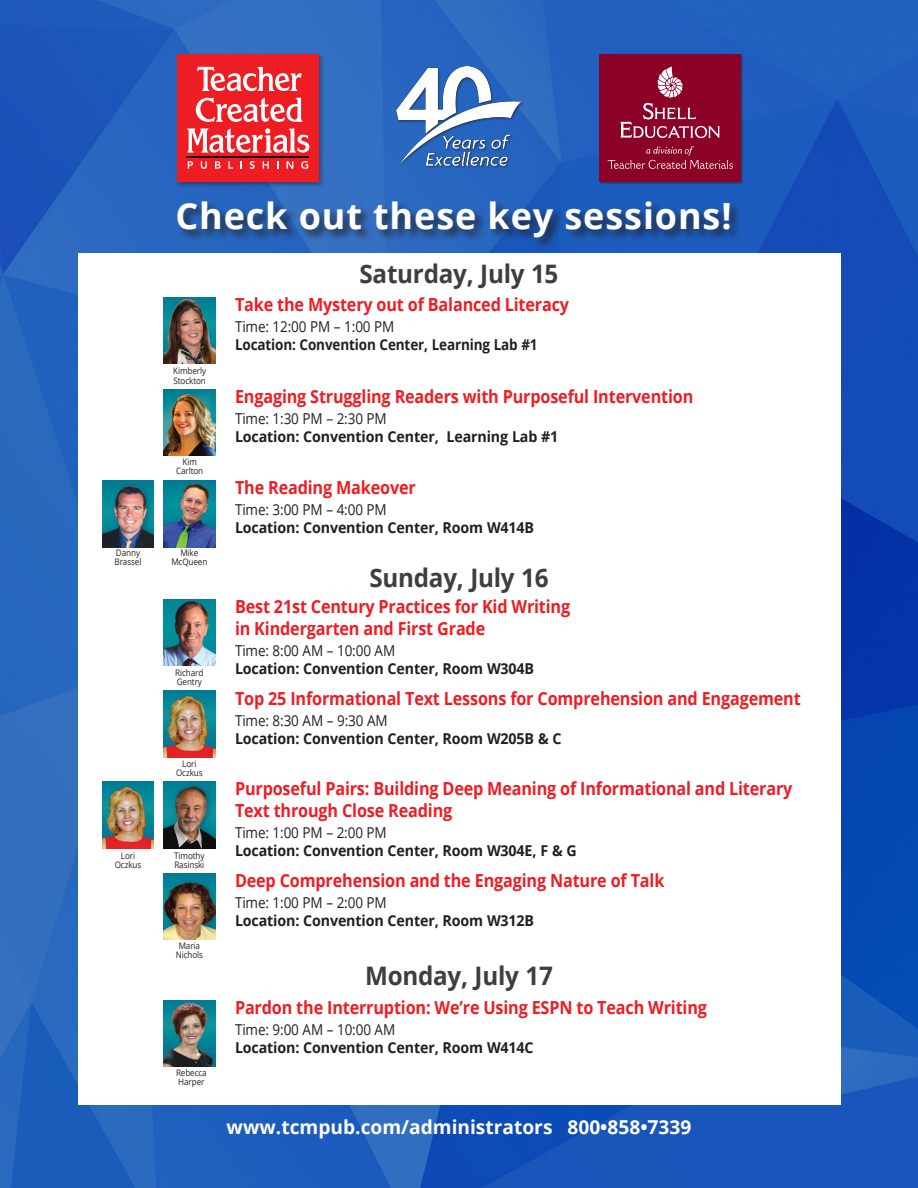
<style>
.page{position:relative;width:918px;height:1188px;background:#fff}
.page>*{position:absolute;margin:0;border:0;box-sizing:border-box;transform-origin:0 0}
.t1{font:700 36px "Open Sans";letter-spacing:.025em;color:#fff}
.Session_Info{font:700 25.5px "Open Sans";letter-spacing:-.01em;color:#3e3e3f;scale:.95 1}
.t2{font:700 19.2px "Open Sans";color:#fff}
.Session_Headers{font:700 18px/21.6px "Open Sans";letter-spacing:-.01em;color:#ee1d23;scale:.9 1}
.Session_Info-2{font:700 15px "Open Sans";letter-spacing:-.01em;color:#231f20;scale:.95 1}
.Presenter_Name{font:15px "Open Sans";letter-spacing:-.01em;color:#231f20;scale:.9 1}
.Presenter_Name-2{font:700 15px/18px "Open Sans";letter-spacing:-.01em;color:#231f20;scale:.9 1}
.Presenter_Name_Capti{font:9px "Open Sans";letter-spacing:-.01em;color:#231f20;scale:.9 1}
.s1{font-weight:400}
</style>
<div class="page">
<img style="left:0;top:0;width:918px;height:1188px">
<div style="left:599px;top:53px;width:145px;height:132px;background:#231f20;opacity:.5"></div>
<div style="left:600px;top:54px;width:141px;height:128px;background:#8b0128"></div>
<svg style="left:620px;top:67px;width:100px;height:71px"></svg>
<svg style="left:607px;top:146px;width:126px;height:23px"></svg>
<div style="left:396px;top:66px;width:129px;height:102px;background:#231f20;opacity:.5"></div>
<img style="left:396px;top:67px;width:126px;height:98px">
<div style="left:176px;top:52px;width:149px;height:136px;background:#231f20;opacity:.5"></div>
<div style="left:177px;top:54px;width:141px;height:128px;background:#ee1d23"></div>
<svg style="left:196px;top:97px;width:107px;height:25px"></svg>
<svg style="left:187px;top:128px;width:122px;height:25px"></svg>
<svg style="left:197px;top:67px;width:105px;height:24px"></svg>
<svg style="left:188px;top:161px;width:5px;height:8px"></svg>
<svg style="left:201px;top:161px;width:6px;height:8px"></svg>
<svg style="left:215px;top:161px;width:6px;height:8px"></svg>
<svg style="left:228px;top:161px;width:5px;height:8px"></svg>
<svg style="left:240px;top:161px;width:2px;height:8px"></svg>
<svg style="left:250px;top:161px;width:5px;height:8px"></svg>
<svg style="left:263px;top:161px;width:6px;height:8px"></svg>
<svg style="left:287px;top:161px;width:6px;height:8px"></svg>
<svg style="left:301px;top:161px;width:7px;height:8px"></svg>
<hr style="left:186px;top:156px;width:122px;height:2px;background:#231f20">
<div style="left:176px;top:200px;width:566px;height:51px;background:#231f20;opacity:.79"></div>
<div style="left:78px;top:253px;width:762px;height:852px;background:#fff"></div>
<img style="left:163px;top:599px;width:52px;height:67px">
<img style="left:164px;top:297px;width:52px;height:67px">
<img style="left:164px;top:389px;width:52px;height:67px">
<img style="left:163px;top:480px;width:52px;height:67px">
<img style="left:102px;top:480px;width:52px;height:67px">
<img style="left:163px;top:691px;width:52px;height:67px">
<img style="left:163px;top:781px;width:52px;height:67px">
<img style="left:102px;top:781px;width:52px;height:67px">
<img style="left:163px;top:873px;width:52px;height:67px">
<img style="left:163px;top:1000px;width:52px;height:67px">
<p class="Presenter_Name_Capti" style="left:116px;top:547px;width:28px">Danny</p>
<p class="Presenter_Name_Capti" style="left:115px;top:556px;width:31px">Brassel</p>
<p class="Presenter_Name_Capti" style="left:121px;top:849px;width:17px">Lori</p>
<p class="Presenter_Name_Capti" style="left:115px;top:858px;width:31px">Oczkus</p>
<p class="t1" style="left:175px;top:191px;width:558px">Check out these key sessions!</p>
<p class="Session_Info" style="left:360px;top:255px;width:211px">Saturday, July 15</p>
<p class="Presenter_Name_Capti" style="left:173px;top:364px;width:38px">Kimberly</p>
<p class="Presenter_Name_Capti" style="left:173px;top:375px;width:38px">Stockton</p>
<p class="Presenter_Name_Capti" style="left:182px;top:455px;width:17px">Kim</p>
<p class="Presenter_Name_Capti" style="left:176px;top:464px;width:32px">Carlton</p>
<p class="Presenter_Name_Capti" style="left:180px;top:547px;width:21px">Mike</p>
<p class="Presenter_Name_Capti" style="left:171px;top:556px;width:42px">McQueen</p>
<p class="Presenter_Name_Capti" style="left:175px;top:667px;width:33px">Richard</p>
<p class="Presenter_Name_Capti" style="left:177px;top:676px;width:30px">Gentry</p>
<p class="Presenter_Name_Capti" style="left:182px;top:757px;width:17px">Lori</p>
<p class="Presenter_Name_Capti" style="left:176px;top:766px;width:31px">Oczkus</p>
<p class="Presenter_Name_Capti" style="left:174px;top:849px;width:35px">Timothy</p>
<p class="Presenter_Name_Capti" style="left:174px;top:858px;width:35px">Rasinski</p>
<p class="Presenter_Name_Capti" style="left:179px;top:940px;width:25px">Maria</p>
<p class="Presenter_Name_Capti" style="left:176px;top:949px;width:32px">Nichols</p>
<p class="Presenter_Name_Capti" style="left:176px;top:1067px;width:36px">Rebecca</p>
<p class="Presenter_Name_Capti" style="left:178px;top:1076px;width:31px">Harper</p>
<p class="Session_Headers" style="left:235px;top:293px;width:373px">Take the Mystery out of Balanced Literacy</p>
<p class="Presenter_Name-2" style="left:235px;top:317px;width:338px"><span class="s1">Time: 12:00 PM – 1:00 PM<br></span>Location: Convention Center, Learning Lab #1</p>
<p class="Session_Headers" style="left:235px;top:385px;width:511px">Engaging Struggling Readers with Purposeful Intervention</p>
<p class="Presenter_Name" style="left:235px;top:408px;width:170px">Time: 1:30 PM – 2:30 PM</p>
<p class="Session_Info-2" style="left:235px;top:426px;width:342px">Location: Convention Center, Learning Lab #1</p>
<p class="Session_Headers" style="left:235px;top:476px;width:202px">The Reading Makeover</p>
<p class="Presenter_Name" style="left:235px;top:500px;width:170px">Time: 3:00 PM – 4:00 PM</p>
<p class="Session_Info-2" style="left:235px;top:517px;width:316px">Location: Convention Center, Room W414B</p>
<p class="Session_Info" style="left:369px;top:560px;width:190px">Sunday, July 16</p>
<p class="Session_Headers" style="left:235px;top:595px;width:374px">Best 21st Century Practices for Kid Writing in Kindergarten and First Grade</p>
<p class="Presenter_Name" style="left:235px;top:640px;width:180px">Time: 8:00 AM – 10:00 AM</p>
<p class="Session_Info-2" style="left:235px;top:658px;width:316px">Location: Convention Center, Room W304B</p>
<p class="Session_Headers" style="left:235px;top:687px;width:630px">Top 25 Informational Text Lessons for Comprehension and Engagement</p>
<p class="Presenter_Name" style="left:235px;top:710px;width:171px">Time: 8:30 AM – 9:30 AM</p>
<p class="Session_Info-2" style="left:235px;top:728px;width:345px">Location: Convention Center, Room W205B &amp; C</p>
<p class="Session_Headers" style="left:235px;top:777px;width:621px">Purposeful Pairs: Building Deep Meaning of Informational and Literary<br>Text through Close Reading</p>
<p class="Presenter_Name" style="left:235px;top:822px;width:170px">Time: 1:00 PM – 2:00 PM</p>
<p class="Session_Info-2" style="left:235px;top:840px;width:361px">Location: Convention Center, Room W304E, F &amp; G</p>
<p class="Session_Headers" style="left:235px;top:869px;width:479px">Deep Comprehension and the Engaging Nature of Talk</p>
<p class="Presenter_Name" style="left:235px;top:892px;width:170px">Time: 1:00 PM – 2:00 PM</p>
<p class="Session_Info-2" style="left:235px;top:910px;width:316px">Location: Convention Center, Room W312B</p>
<p class="Session_Info" style="left:365px;top:958px;width:199px">Monday, July 17</p>
<p class="Session_Headers" style="left:235px;top:996px;width:526px">Pardon the Interruption: We’re Using ESPN to Teach Writing</p>
<p class="Presenter_Name" style="left:235px;top:1019px;width:180px">Time: 9:00 AM – 10:00 AM</p>
<p class="Session_Info-2" style="left:235px;top:1037px;width:316px">Location: Convention Center, Room W414C</p>
<p class="t2" style="left:227px;top:1113px;width:466px">www.tcmpub.com/administrators 800•858•7339</p>
</div>
